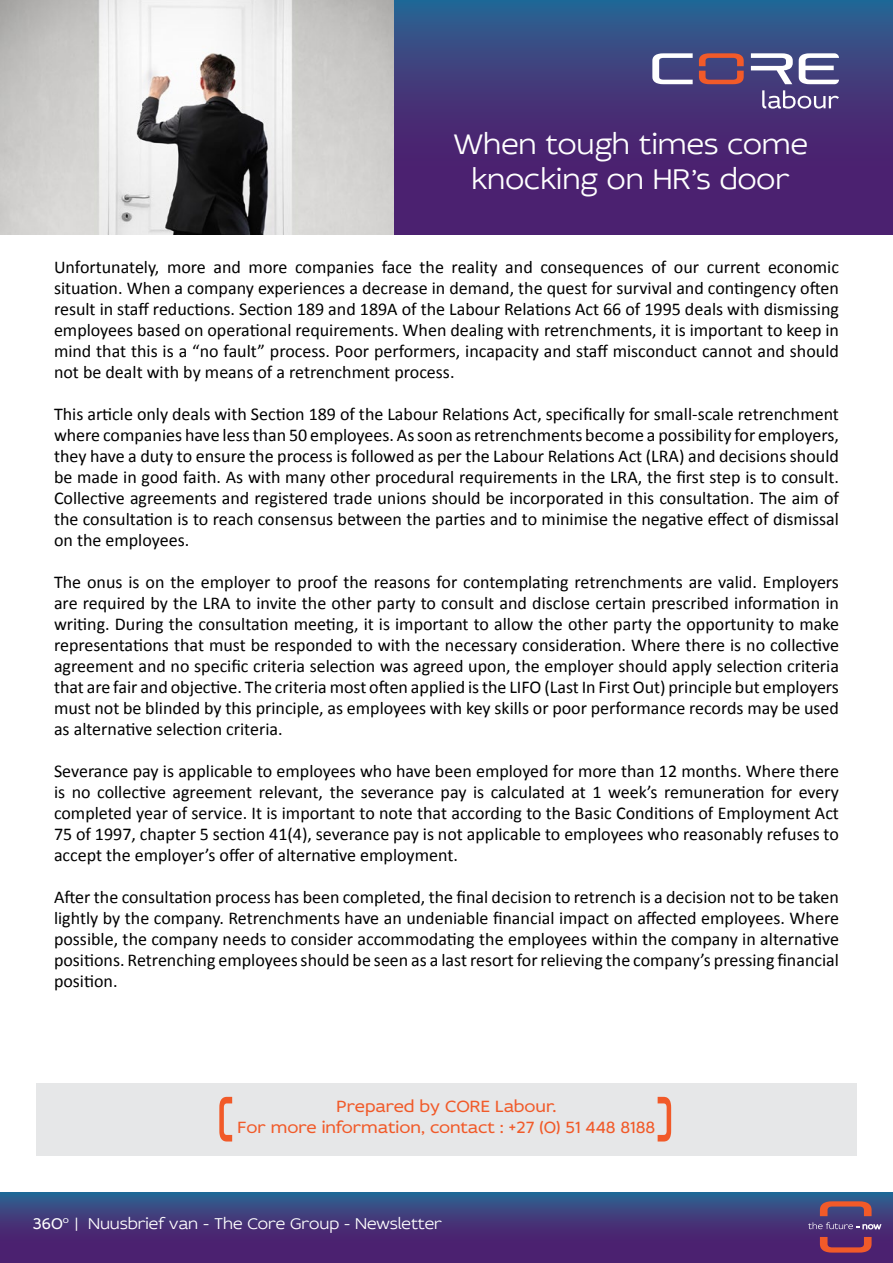
<style>
.page{position:relative;width:893px;height:1263px;background:#fff}
.page>*{position:absolute;margin:0;border:0;box-sizing:border-box;transform-origin:0 0}
.t1{font:300 30px/35.2px "Idealist Sans";color:#fff;text-align:center}
.t2{font:18px/21px "Calibri";color:#000;text-align:justify}
.t3{font:17.25px/20.9px "Idealist Sans";color:#f15a29;text-align:center}
.t4{font:300 16.5px "Idealist Sans";color:#fff}
.s1{font-weight:400}
</style>
<div class="page">
<svg style="left:393px;top:0;width:500px;height:235px;background:#423579"></svg>
<svg style="left:0;top:1193px;width:893px;height:70px;background:#423579"></svg>
<svg style="left:808px;top:1222px;width:73px;height:7px"></svg>
<svg style="left:820px;top:1201px;width:52px;height:15px"></svg>
<svg style="left:820px;top:1237px;width:52px;height:15px"></svg>
<img style="left:0;top:0;width:393px;height:235px">
<div style="left:36px;top:1083px;width:821px;height:72px;background:#e6e7e8"></div>
<svg style="left:219px;top:1097px;width:13px;height:44px"></svg>
<svg style="left:658px;top:1097px;width:13px;height:44px"></svg>
<svg style="left:652px;top:53px;width:41px;height:31px"></svg>
<svg style="left:699px;top:53px;width:45px;height:31px"></svg>
<svg style="left:751px;top:53px;width:42px;height:31px"></svg>
<svg style="left:799px;top:53px;width:40px;height:31px"></svg>
<svg style="left:762px;top:90px;width:77px;height:19px"></svg>
<h1 class="t1" style="left:453px;top:125px;width:356px">When tough times come knocking on HR’s door</h1>
<p class="t2" style="left:54px;top:256px;width:786px">Unfortunately, more and more companies face the reality and consequences of our current economic situation. When a company experiences a decrease in demand, the quest for survival and contingency often result in staff reductions. Section 189 and 189A of the Labour Relations Act 66 of 1995 deals with dismissing employees based on operational requirements. When dealing with retrenchments, it is important to keep in mind that this is a “no fault” process. Poor performers, incapacity and staff misconduct cannot and should not be dealt with by means of a retrenchment process.</p>
<p class="t2" style="left:54px;top:403px;width:786px">This article only deals with Section 189 of the Labour Relations Act, specifically for small-scale retrenchment where companies have less than 50 employees. As soon as retrenchments become a possibility for employers, they have a duty to ensure the process is followed as per the Labour Relations Act (LRA) and decisions should be made in good faith. As with many other procedural requirements in the LRA, the first step is to consult.<br>Collective agreements and registered trade unions should be incorporated in this consultation. The aim of the consultation is to reach consensus between the parties and to minimise the negative effect of dismissal on the employees.</p>
<p class="t2" style="left:54px;top:572px;width:786px">The onus is on the employer to proof the reasons for contemplating retrenchments are valid. Employers are required by the LRA to invite the other party to consult and disclose certain prescribed information in writing. During the consultation meeting, it is important to allow the other party the opportunity to make representations that must be responded to with the necessary consideration. Where there is no collective agreement and no specific criteria selection was agreed upon, the employer should apply selection criteria that are fair and objective. The criteria most often applied is the LIFO (Last In First Out) principle but employers must not be blinded by this principle, as employees with key skills or poor performance records may be used as alternative selection criteria.</p>
<p class="t2" style="left:54px;top:761px;width:786px">Severance pay is applicable to employees who have been employed for more than 12 months. Where there is no collective agreement relevant, the severance pay is calculated at 1 week’s remuneration for every completed year of service. It is important to note that according to the Basic Conditions of Employment Act 75 of 1997, chapter 5 section 41(4), severance pay is not applicable to employees who reasonably refuses to accept the employer’s offer of alternative employment.</p>
<p class="t2" style="left:54px;top:887px;width:786px">After the consultation process has been completed, the final decision to retrench is a decision not to be taken lightly by the company. Retrenchments have an undeniable financial impact on affected employees. Where possible, the company needs to consider accommodating the employees within the company in alternative positions. Retrenching employees should be seen as a last resort for relieving the company’s pressing financial position.</p>
<p class="t3" style="left:238px;top:1095px;width:419px">Prepared by CORE Labour.<br>For more information, contact : +27 (0) 51 448 8188</p>
<p class="t4" style="left:33px;top:1212px;width:411px"><span class="s1">360</span><sup>o</sup> | Nuusbrief van - The Core Group - Newsletter</p>
</div>
